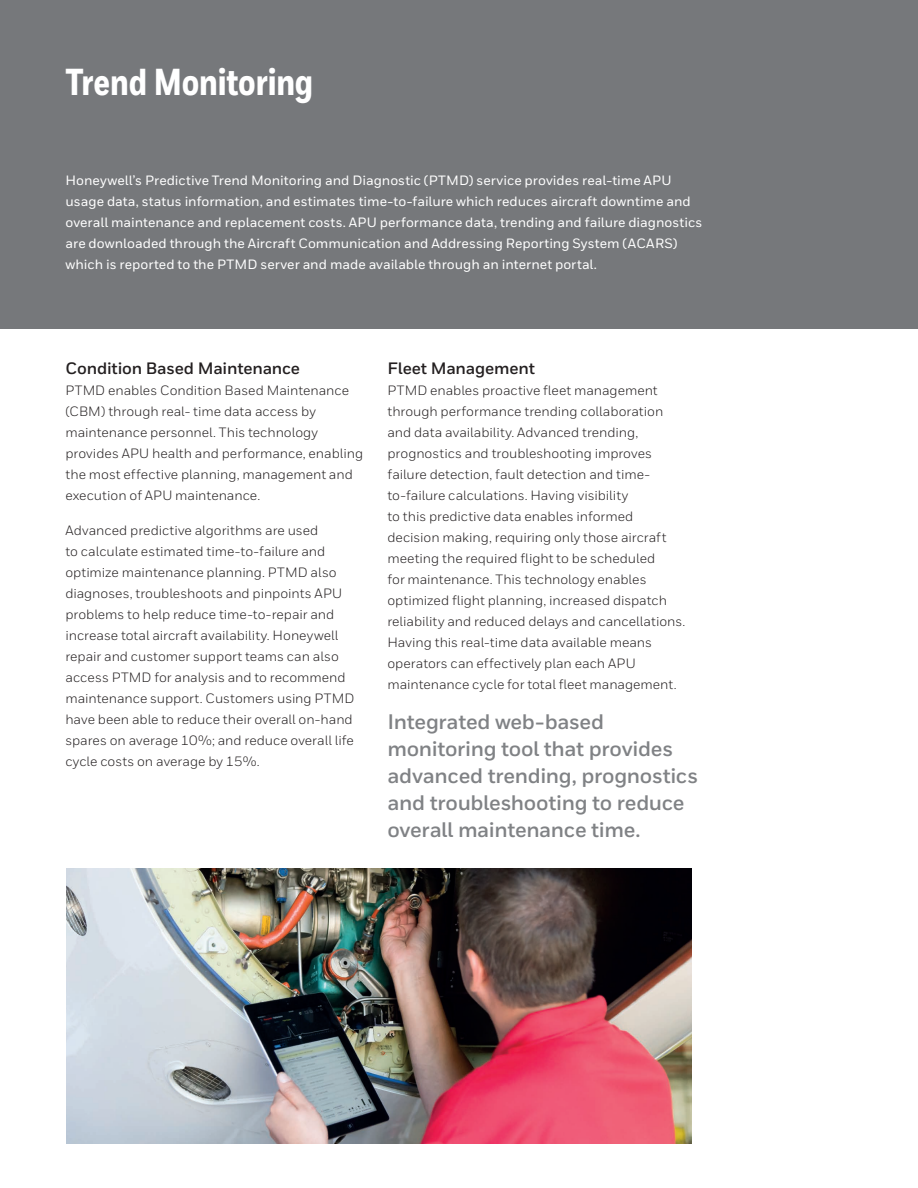
<style>
.page{position:relative;width:918px;height:1188px;background:#fff}
.page>*{position:absolute;margin:0;border:0;box-sizing:border-box;transform-origin:0 0}
.Heading_1{font:800 37.5px "Honeywell Cond";letter-spacing:-.005em;color:#fff}
.Body__9_14_pt{font:700 21px/27px "Honeywell Sans";letter-spacing:-.015em;color:#808285}
.Body__9_14_pt-2{font:700 16.5px "Honeywell Sans";letter-spacing:-.01em;color:#231f20}
.Body__9_14_pt-3{font:13.5px/21px "Honeywell Sans";color:#231f20}
.Body__9_14_pt-4{font:500 13.5px/21px "Honeywell Sans";color:#fff}
</style>
<div class="page">
<div style="left:0;top:0;width:918px;height:328px;background:#76787b"></div>
<img style="left:66px;top:868px;width:626px;height:276px">
<p class="Heading_1" style="left:65px;top:59px;width:249px">Trend Monitoring</p>
<p class="Body__9_14_pt-4" style="left:66px;top:170px;width:638px">Honeywell’s Predictive Trend Monitoring and Diagnostic (PTMD) service provides real-time APU usage data, status information, and estimates time-to-failure which reduces aircraft downtime and overall maintenance and replacement costs. APU performance data, trending and failure diagnostics are downloaded through the Aircraft Communication and Addressing Reporting System (ACARS) which is reported to the PTMD server and made available through an internet portal.</p>
<p class="Body__9_14_pt-2" style="left:65px;top:358px;width:236px">Condition Based Maintenance</p>
<p class="Body__9_14_pt-3" style="left:65px;top:380px;width:299px">PTMD enables Condition Based Maintenance (CBM) through real- time data access by maintenance personnel. This technology provides APU health and performance, enabling the most effective planning, management and execution of APU maintenance.</p>
<p class="Body__9_14_pt-3" style="left:65px;top:520px;width:291px">Advanced predictive algorithms are used<br>to calculate estimated time-to-failure and optimize maintenance planning. PTMD also diagnoses, troubleshoots and pinpoints APU problems to help reduce time-to-repair and increase total aircraft availability. Honeywell repair and customer support teams can also access PTMD for analysis and to recommend maintenance support. Customers using PTMD have been able to reduce their overall on-hand spares on average 10%; and reduce overall life cycle costs on average by 15%.</p>
<p class="Body__9_14_pt-2" style="left:387px;top:358px;width:149px">Fleet Management</p>
<p class="Body__9_14_pt-3" style="left:387px;top:380px;width:299px">PTMD enables proactive fleet management through performance trending collaboration and data availability. Advanced trending, prognostics and troubleshooting improves failure detection, fault detection and time&shy;to-failure calculations. Having visibility<br>to this predictive data enables informed decision making, requiring only those aircraft meeting the required flight to be scheduled<br>for maintenance. This technology enables optimized flight planning, increased dispatch reliability and reduced delays and cancellations.<br>Having this real-time data available means operators can effectively plan each APU maintenance cycle for total fleet management.</p>
<p class="Body__9_14_pt" style="left:387px;top:708px;width:312px">Integrated web-based monitoring tool that provides advanced trending, prognostics and troubleshooting to reduce overall maintenance time.</p>
</div>
